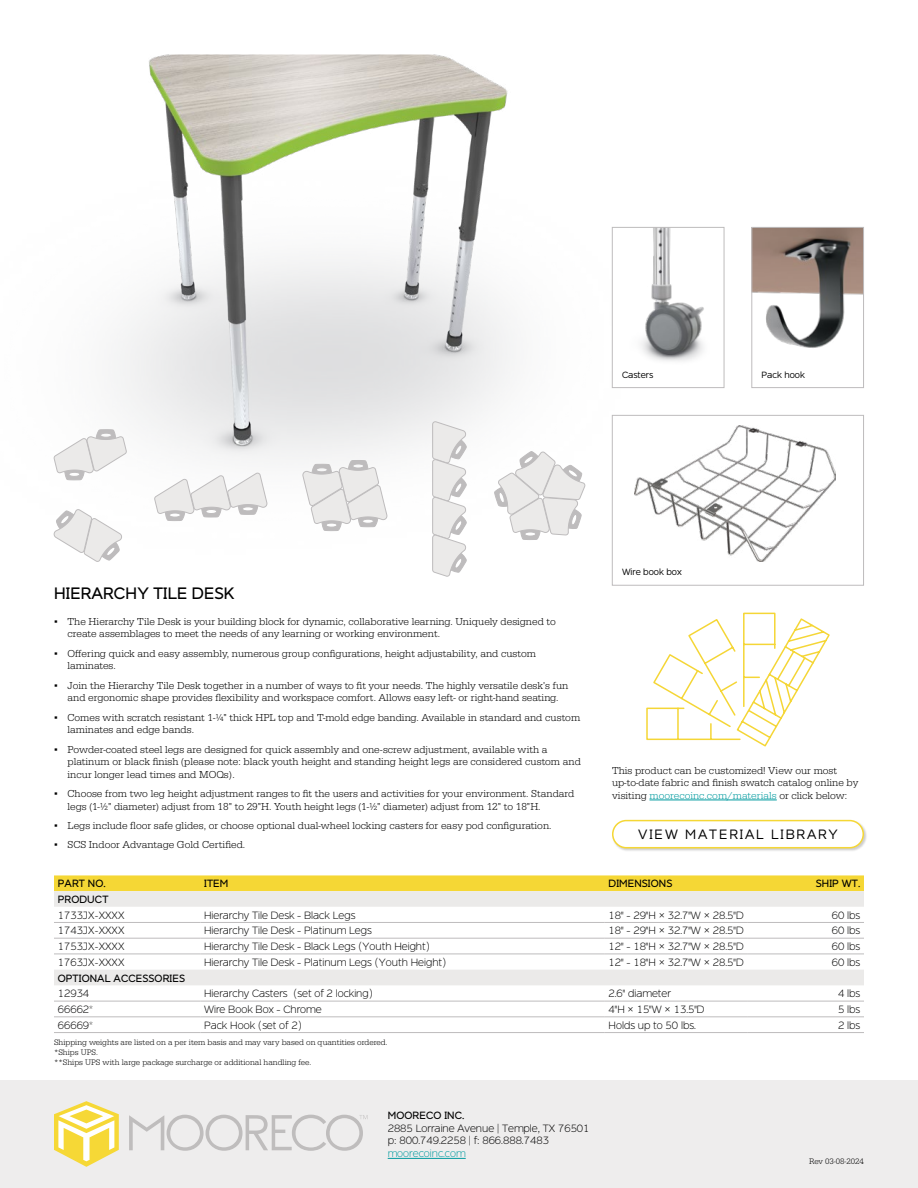
<style>
.page{position:relative;width:918px;height:1188px;background:#fff}
.page>*{position:absolute;margin:0;border:0;box-sizing:border-box;transform-origin:0 0}
.t1{font:16.5px "Dylan";letter-spacing:.01em;color:#000}
.t2{font:300 13.5px "Dylan";letter-spacing:.14em;color:#000}
.t3{font:300 10.5px/12.6px "Serifa";color:#000}
.t4{font:100 10.5px/12.6px "Dylan";color:#000}
.t5{font:10.5px "Dylan";letter-spacing:.01em;color:#000}
.t6{font:100 10.5px "Dylan";color:#009a9f}
.t7{font:300 9px "Dylan";color:#000}
.t8{font:300 8.25px/9.9px "Serifa";color:#000}
.s1{font-family:"Verdana";font-weight:400}
.s2{color:#009a9f}
</style>
<div class="page">
<div style="left:0;top:1080px;width:918px;height:108px;background:#eeeded"></div>
<svg style="left:54px;top:1101px;width:65px;height:66px"></svg>
<svg style="left:129px;top:1115px;width:238px;height:36px"></svg>
<hr style="left:388px;top:1158px;width:78px;height:1px;background:#009a9f">
<img style="left:53px;top:54px;width:559px;height:505px">
<div style="left:54px;top:875px;width:810px;height:16px;background:#f5d735"></div>
<svg style="left:54px;top:891px;width:810px;height:94px"></svg>
<hr style="left:54px;top:1001px;width:146px;height:1px;background:#bebcbd">
<hr style="left:200px;top:1001px;width:405px;height:1px;background:#bebcbd">
<hr style="left:605px;top:1001px;width:143px;height:1px;background:#bebcbd">
<hr style="left:748px;top:1001px;width:116px;height:1px;background:#bebcbd">
<hr style="left:54px;top:1017px;width:146px;height:1px;background:#bebcbd">
<hr style="left:200px;top:1017px;width:405px;height:1px;background:#bebcbd">
<hr style="left:605px;top:1017px;width:143px;height:1px;background:#bebcbd">
<hr style="left:748px;top:1017px;width:116px;height:1px;background:#bebcbd">
<hr style="left:54px;top:1032px;width:146px;height:1px;background:#bebcbd">
<hr style="left:200px;top:1032px;width:405px;height:1px;background:#bebcbd">
<hr style="left:605px;top:1032px;width:143px;height:1px;background:#bebcbd">
<hr style="left:748px;top:1032px;width:116px;height:1px;background:#bebcbd">
<hr style="left:54px;top:922px;width:146px;height:1px;background:#bebcbd">
<hr style="left:200px;top:922px;width:405px;height:1px;background:#bebcbd">
<hr style="left:605px;top:922px;width:143px;height:1px;background:#bebcbd">
<hr style="left:748px;top:922px;width:116px;height:1px;background:#bebcbd">
<hr style="left:54px;top:938px;width:146px;height:1px;background:#bebcbd">
<hr style="left:200px;top:938px;width:405px;height:1px;background:#bebcbd">
<hr style="left:605px;top:938px;width:143px;height:1px;background:#bebcbd">
<hr style="left:748px;top:938px;width:116px;height:1px;background:#bebcbd">
<hr style="left:54px;top:954px;width:146px;height:1px;background:#bebcbd">
<hr style="left:200px;top:954px;width:405px;height:1px;background:#bebcbd">
<hr style="left:605px;top:954px;width:143px;height:1px;background:#bebcbd">
<hr style="left:748px;top:954px;width:116px;height:1px;background:#bebcbd">
<img style="left:641px;top:229px;width:63px;height:132px">
<div style="left:612px;top:227px;width:112px;height:161px;border:1px solid #bebcbd"></div>
<img style="left:635px;top:426px;width:201px;height:136px">
<div style="left:612px;top:415px;width:252px;height:171px;border:1px solid #bebcbd"></div>
<img style="left:753px;top:229px;width:109px;height:119px">
<div style="left:751px;top:227px;width:113px;height:161px;border:1px solid #bebcbd"></div>
<svg style="left:154px;top:443px;width:113px;height:78px"></svg>
<svg style="left:54px;top:409px;width:73px;height:82px"></svg>
<svg style="left:54px;top:509px;width:68px;height:53px"></svg>
<svg style="left:303px;top:456px;width:84px;height:80px"></svg>
<svg style="left:494px;top:451px;width:91px;height:89px"></svg>
<svg style="left:432px;top:421px;width:35px;height:156px"></svg>
<div style="left:612px;top:820px;width:256px;height:32px;background:#000;opacity:.2"></div>
<div style="left:613px;top:821px;width:250px;height:27px;background:#fff;border-radius:14px"></div>
<div style="left:612px;top:820px;width:252px;height:28px;border:2px solid #f5d735;border-radius:14px"></div>
<hr style="left:649px;top:800px;width:128px;height:1px;background:#009a9f">
<svg style="left:646px;top:612px;width:184px;height:135px"></svg>
<p class="t7" style="left:622px;top:369px;width:33px">Casters</p>
<p class="t7" style="left:762px;top:369px;width:45px">Pack hook</p>
<h1 class="t1" style="left:54px;top:582px;width:182px">HIERARCHY TILE DESK</h1>
<p class="t3" style="left:68px;top:615px;width:490px;text-indent:-14px"><span class="s1">▪</span> The Hierarchy Tile Desk is your building block for dynamic, collaborative learning. Uniquely designed to create assemblages to meet the needs of any learning or working environment.</p>
<p class="t3" style="left:68px;top:647px;width:470px;text-indent:-14px"><span class="s1">▪</span> Offering quick and easy assembly, numerous group configurations, height adjustability, and custom laminates.</p>
<p class="t3" style="left:54px;top:679px;width:516px;text-align:center"><span class="s1">▪</span> Join the Hierarchy Tile Desk together in a number of ways to fit your needs. The highly versatile desk's fun and ergonomic shape provides flexibility and workspace comfort. Allows easy left- or right-hand seating.</p>
<p class="t3" style="left:68px;top:711px;width:514px;text-indent:-14px"><span class="s1">▪</span> Comes with scratch resistant 1-1/4" thick HPL top and T-mold edge banding. Available in standard and custom laminates and edge bands.</p>
<p class="t3" style="left:68px;top:743px;width:515px;text-indent:-14px"><span class="s1">▪</span> Powder-coated steel legs are designed for quick assembly and one-screw adjustment, available with a platinum or black finish (please note: black youth height and standing height legs are considered custom and incur longer lead times and MOQs).</p>
<p class="t3" style="left:68px;top:787px;width:508px;text-indent:-14px"><span class="s1">▪</span> Choose from two leg height adjustment ranges to fit the users and activities for your environment. Standard legs (1-1/2" diameter) adjust from 18" to 29"H. Youth height legs (1-1/2" diameter) adjust from 12" to 18"H.</p>
<p class="t3" style="left:54px;top:819px;width:499px"><span class="s1">▪</span> Legs include floor safe glides, or choose optional dual-wheel locking casters for easy pod configuration.</p>
<p class="t3" style="left:54px;top:839px;width:193px"><span class="s1">▪</span> SCS Indoor Advantage Gold Certified.</p>
<p class="t7" style="left:622px;top:566px;width:61px">Wire book box</p>
<p class="t3" style="left:612px;top:764px;width:248px">This product can be customized! View our most up-to-date fabric and finish swatch catalog online by visiting <span class="s2">moorecoinc.com/materials</span> or click below:</p>
<p class="t2" style="left:638px;top:825px;width:201px">VIEW MATERIAL LIBRARY</p>
<p class="t5" style="left:58px;top:877px;width:49px">PART NO.</p>
<p class="t5" style="left:204px;top:877px;width:26px">ITEM</p>
<p class="t5" style="left:609px;top:877px;width:65px">DIMENSIONS</p>
<p class="t5" style="left:816px;top:877px;width:46px">SHIP WT.</p>
<p class="t5" style="left:58px;top:892px;width:52px">PRODUCT</p>
<p class="t4" style="left:58px;top:909px;width:68px">1733JX-XXXX</p>
<p class="t4" style="left:204px;top:909px;width:153px">Hierarchy Tile Desk – Black Legs</p>
<p class="t4" style="left:609px;top:909px;width:137px">18" – 29"H × 32.7"W × 28.5"D</p>
<p class="t4" style="left:832px;top:909px;width:30px">60 lbs</p>
<p class="t4" style="left:58px;top:924px;width:68px">1743JX-XXXX</p>
<p class="t4" style="left:204px;top:924px;width:169px">Hierarchy Tile Desk – Platinum Legs</p>
<p class="t4" style="left:609px;top:924px;width:137px">18" – 29"H × 32.7"W × 28.5"D</p>
<p class="t4" style="left:832px;top:924px;width:30px">60 lbs</p>
<p class="t4" style="left:58px;top:940px;width:68px">1753JX-XXXX</p>
<p class="t4" style="left:204px;top:940px;width:228px">Hierarchy Tile Desk – Black Legs (Youth Height)</p>
<p class="t4" style="left:609px;top:940px;width:137px">12" – 18"H × 32.7"W × 28.5"D</p>
<p class="t4" style="left:832px;top:940px;width:30px">60 lbs</p>
<p class="t4" style="left:58px;top:956px;width:68px">1763JX-XXXX</p>
<p class="t4" style="left:204px;top:956px;width:244px">Hierarchy Tile Desk – Platinum Legs (Youth Height)</p>
<p class="t4" style="left:609px;top:956px;width:137px">12" – 18"H × 32.7"W × 28.5"D</p>
<p class="t4" style="left:832px;top:956px;width:30px">60 lbs</p>
<p class="t5" style="left:58px;top:971px;width:129px">OPTIONAL ACCESSORIES</p>
<p class="t4" style="left:58px;top:987px;width:33px">12934</p>
<p class="t4" style="left:204px;top:987px;width:170px">Hierarchy Casters (set of 2 locking)</p>
<p class="t4" style="left:609px;top:987px;width:64px">2.6" diameter</p>
<p class="t4" style="left:838px;top:987px;width:24px">4 lbs</p>
<p class="t4" style="left:58px;top:1003px;width:37px">66662*</p>
<p class="t4" style="left:204px;top:1003px;width:119px">Wire Book Box – Chrome</p>
<p class="t4" style="left:609px;top:1003px;width:97px">4"H × 15"W × 13.5"D</p>
<p class="t4" style="left:838px;top:1003px;width:24px">5 lbs</p>
<p class="t4" style="left:58px;top:1019px;width:37px">66669*</p>
<p class="t4" style="left:204px;top:1019px;width:99px">Pack Hook (set of 2)</p>
<p class="t4" style="left:609px;top:1019px;width:89px">Holds up to 50 lbs.</p>
<p class="t4" style="left:838px;top:1019px;width:24px">2 lbs</p>
<p class="t8" style="left:54px;top:1037px;width:335px">Shipping weights are listed on a per item basis and may vary based on quantities ordered. *Ships UPS.<br>**Ships UPS with large package surcharge or additional handling fee.</p>
<p class="t5" style="left:388px;top:1108px;width:78px">MOORECO INC.</p>
<p class="t4" style="left:388px;top:1122px;width:203px">2885 Lorraine Avenue | Temple, TX 76501 p: 800.749.2258 | f: 866.888.7483</p>
<p class="t6" style="left:388px;top:1147px;width:80px">moorecoinc.com</p>
<p class="t8" style="left:809px;top:1156px;width:56px">Rev 03-08-2024</p>
</div>
